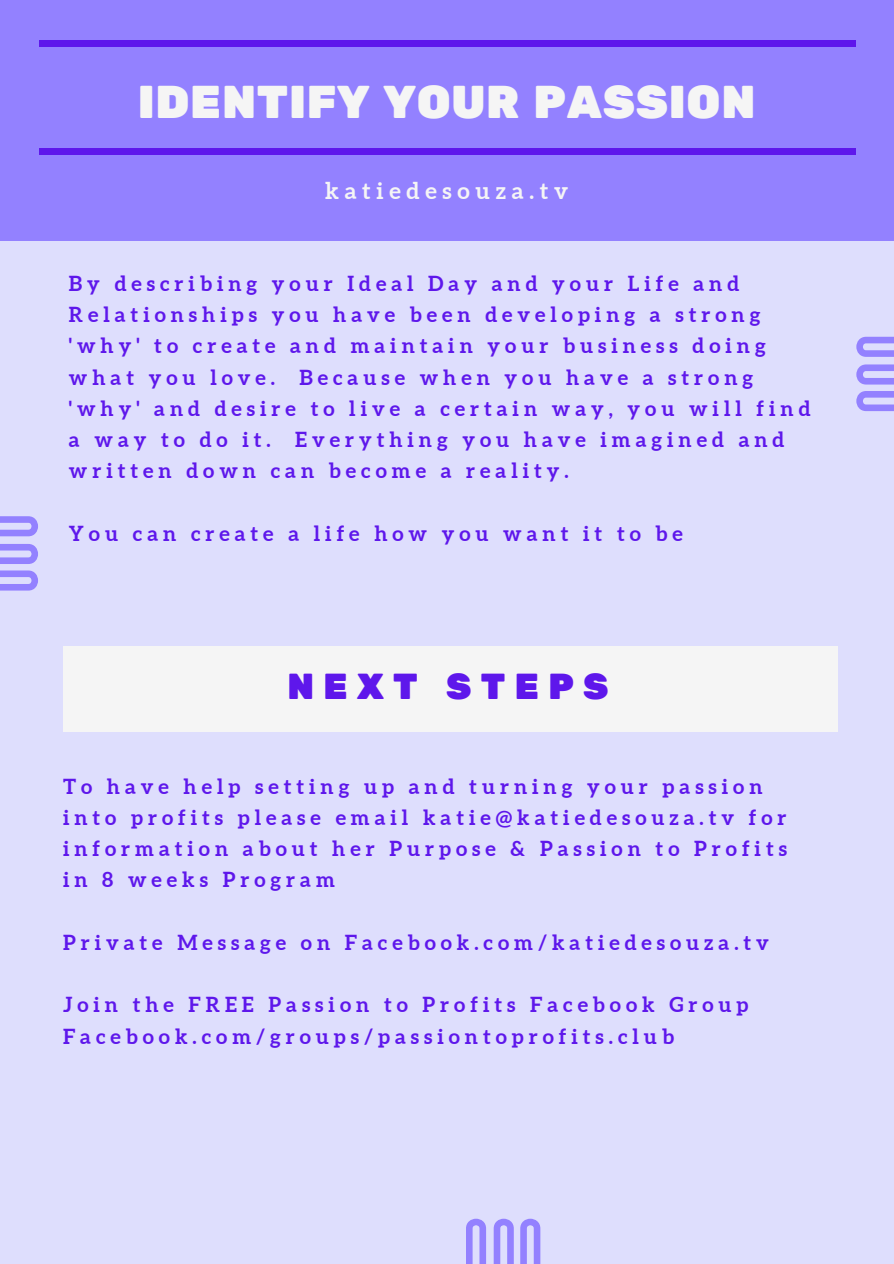
<style>
.page{position:relative;width:894px;height:1264px;background:#fff}
.page>*{position:absolute;margin:0;border:0;box-sizing:border-box;transform-origin:0 0}
.t1{font:45.75px "Rubik One";color:#f5f5f5}
.t2{font:36px "Rubik One";letter-spacing:.24em;color:#5e17eb}
.t3{font:700 22.95px "Aleo";letter-spacing:.25em;color:#f5f5f5}
.t4{font:700 20.7px/31.2px "Aleo";letter-spacing:.24em;color:#5e17eb}
</style>
<div class="page">
<div style="left:0;top:0;width:893px;height:1263px;background:#dedefd"></div>
<div style="left:0;top:0;width:893px;height:240px;background:#9381ff"></div>
<div style="left:39px;top:41px;width:817px;height:6px;background:#5e17eb"></div>
<div style="left:39px;top:148px;width:817px;height:7px;background:#5e17eb"></div>
<svg style="left:0;top:544px;width:38px;height:20px"></svg>
<svg style="left:0;top:516px;width:38px;height:20px"></svg>
<svg style="left:0;top:570px;width:38px;height:20px"></svg>
<svg style="left:856px;top:364px;width:37px;height:20px"></svg>
<svg style="left:856px;top:337px;width:37px;height:20px"></svg>
<svg style="left:856px;top:391px;width:37px;height:20px"></svg>
<svg style="left:493px;top:1218px;width:20px;height:45px"></svg>
<svg style="left:466px;top:1218px;width:20px;height:45px"></svg>
<svg style="left:520px;top:1218px;width:20px;height:45px"></svg>
<div style="left:63px;top:646px;width:774px;height:86px;background:#f5f5f5"></div>
<p class="t1" style="left:137px;top:75px;width:619px">IDENTIFY YOUR PASSION</p>
<p class="t3" style="left:325px;top:177px;width:244px">katiedesouza.tv</p>
<p class="t4" style="left:69px;top:268px;width:742px">By describing your Ideal Day and your Life and Relationships you have been developing a strong 'why' to create and maintain your business doing what you love. Because when you have a strong 'why' and desire to live a certain way, you will find a way to do it. Everything you have imagined and written down can become a reality.</p>
<p class="t4" style="left:69px;top:517px;width:615px">You can create a life how you want it to be</p>
<p class="t2" style="left:287px;top:665px;width:323px">NEXT STEPS</p>
<p class="t4" style="left:63px;top:770px;width:725px">To have help setting up and turning your passion into profits please email katie@katiedesouza.tv for information about her Purpose &amp; Passion to Profits in 8 weeks Program</p>
<p class="t4" style="left:63px;top:926px;width:707px">Private Message on Facebook.com/katiedesouza.tv</p>
<p class="t4" style="left:63px;top:989px;width:686px">Join the FREE Passion to Profits Facebook Group</p>
<p class="t4" style="left:63px;top:1020px;width:612px">Facebook.com/groups/passiontoprofits.club</p>
</div>
